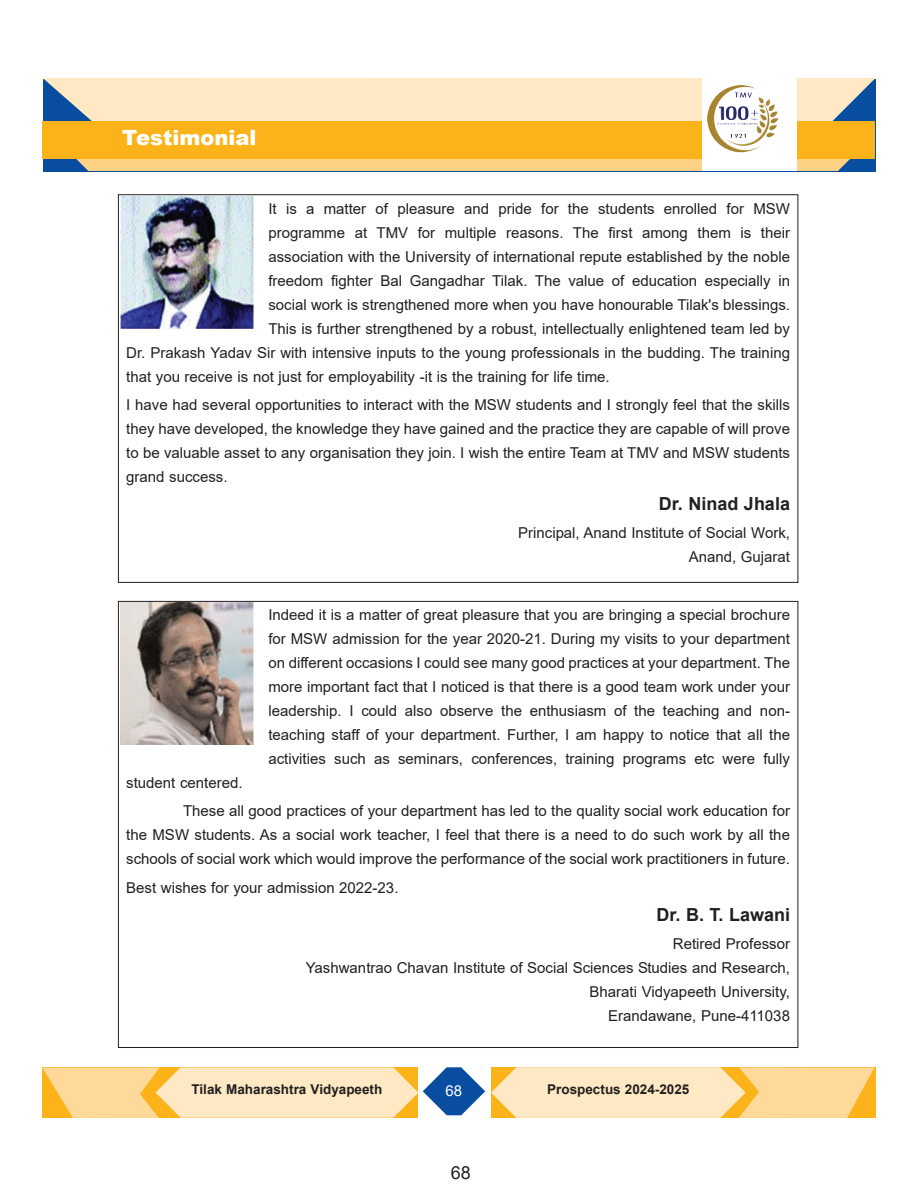
<style>
.page{position:relative;width:918px;height:1188px;background:#fff}
.page>*{position:absolute;margin:0;border:0;box-sizing:border-box;transform-origin:0 0}
.t1{font:900 21px "Arial";color:#fff}
.t2{font:700 18px "Arial";color:#231f20}
.t3{font:18px "Arial";color:#231f20}
.t4{font:15px/24px "Arial";color:#231f20;text-align:justify}
.t5{font:15px "Arial";color:#fff}
.t6{font:700 13.5px "Arial";color:#231f20}
</style>
<div class="page">
<svg style="left:43px;top:1067px;width:442px;height:51px;background:#e9d4a9"></svg>
<svg style="left:491px;top:1067px;width:383px;height:51px;background:#fddea4"></svg>
<div style="left:43px;top:78px;width:832px;height:43px;background:#fee9c4"></div>
<div style="left:65px;top:159px;width:797px;height:12px;background:#fed285"></div>
<div style="left:43px;top:121px;width:832px;height:38px;background:#fbb319"></div>
<div style="left:703px;top:78px;width:94px;height:93px;background:#fff"></div>
<img style="left:707px;top:85px;width:72px;height:67px">
<img style="left:121px;top:196px;width:132px;height:132px">
<img style="left:121px;top:603px;width:132px;height:141px">
<h1 class="t1" style="left:122px;top:122px;width:136px">Testimonial</h1>
<p class="t4" style="left:268px;top:196px;width:523px">It is a matter of pleasure and pride for the students enrolled for MSW</p>
<p class="t4" style="left:268px;top:220px;width:523px">programme at TMV for multiple reasons. The first among them is their</p>
<p class="t4" style="left:268px;top:244px;width:523px">association with the University of international repute established by the noble</p>
<p class="t4" style="left:268px;top:268px;width:523px">freedom fighter Bal Gangadhar Tilak. The value of education especially in</p>
<p class="t4" style="left:268px;top:292px;width:523px">social work is strengthened more when you have honourable Tilak's blessings.</p>
<p class="t4" style="left:268px;top:316px;width:523px">This is further strengthened by a robust, intellectually enlightened team led by</p>
<p class="t4" style="left:126px;top:340px;width:665px">Dr. Prakash Yadav Sir with intensive inputs to the young professionals in the budding. The training</p>
<p class="t4" style="left:126px;top:364px;width:485px">that you receive is not just for employability -it is the training for life time.</p>
<p class="t4" style="left:126px;top:393px;width:665px">I have had several opportunities to interact with the MSW students and I strongly feel that the skills they have developed, the knowledge they have gained and the practice they are capable of will prove to be valuable asset to any organisation they join. I wish the entire Team at TMV and MSW students grand success.</p>
<p class="t2" style="left:659px;top:494px;width:133px">Dr. Ninad Jhala</p>
<p class="t4" style="left:518px;top:521px;width:273px;text-align:right">Principal, Anand Institute of Social Work,<br>Anand, Gujarat</p>
<p class="t4" style="left:268px;top:603px;width:523px">Indeed it is a matter of great pleasure that you are bringing a special brochure for MSW admission for the year 2020-21. During my visits to your department on different occasions I could see many good practices at your department. The more important fact that I noticed is that there is a good team work under your leadership. I could also observe the enthusiasm of the teaching and non&shy;teaching staff of your department. Further, I am happy to notice that all the activities such as seminars, conferences, training programs etc were fully</p>
<p class="t4" style="left:183px;top:769px;width:608px;line-height:28.2px;text-indent:-57px">student centered.<br>These all good practices of your department has led to the quality social work education for</p>
<p class="t4" style="left:126px;top:823px;width:665px">the MSW students. As a social work teacher, I feel that there is a need to do such work by all the schools of social work which would improve the performance of the social work practitioners in future.</p>
<p class="t4" style="left:126px;top:875px;width:274px">Best wishes for your admission 2022-23.</p>
<p class="t2" style="left:656px;top:905px;width:135px">Dr. B. t. lawani</p>
<p class="t4" style="left:306px;top:932px;width:486px;text-align:right">Retired Professor<br>Yashwantrao Chavan Institute of Social Sciences Studies and Research, Bharati Vidyapeeth University,<br>Erandawane, Pune-411038</p>
<p class="t6" style="left:192px;top:1082px;width:192px">tilak Maharashtra Vidyapeeth</p>
<p class="t5" style="left:445px;top:1082px;width:18px">68</p>
<p class="t6" style="left:547px;top:1081px;width:144px">Prospectus 2024-2025</p>
<p class="t3" style="left:451px;top:1162px;width:22px">68</p>
</div>
